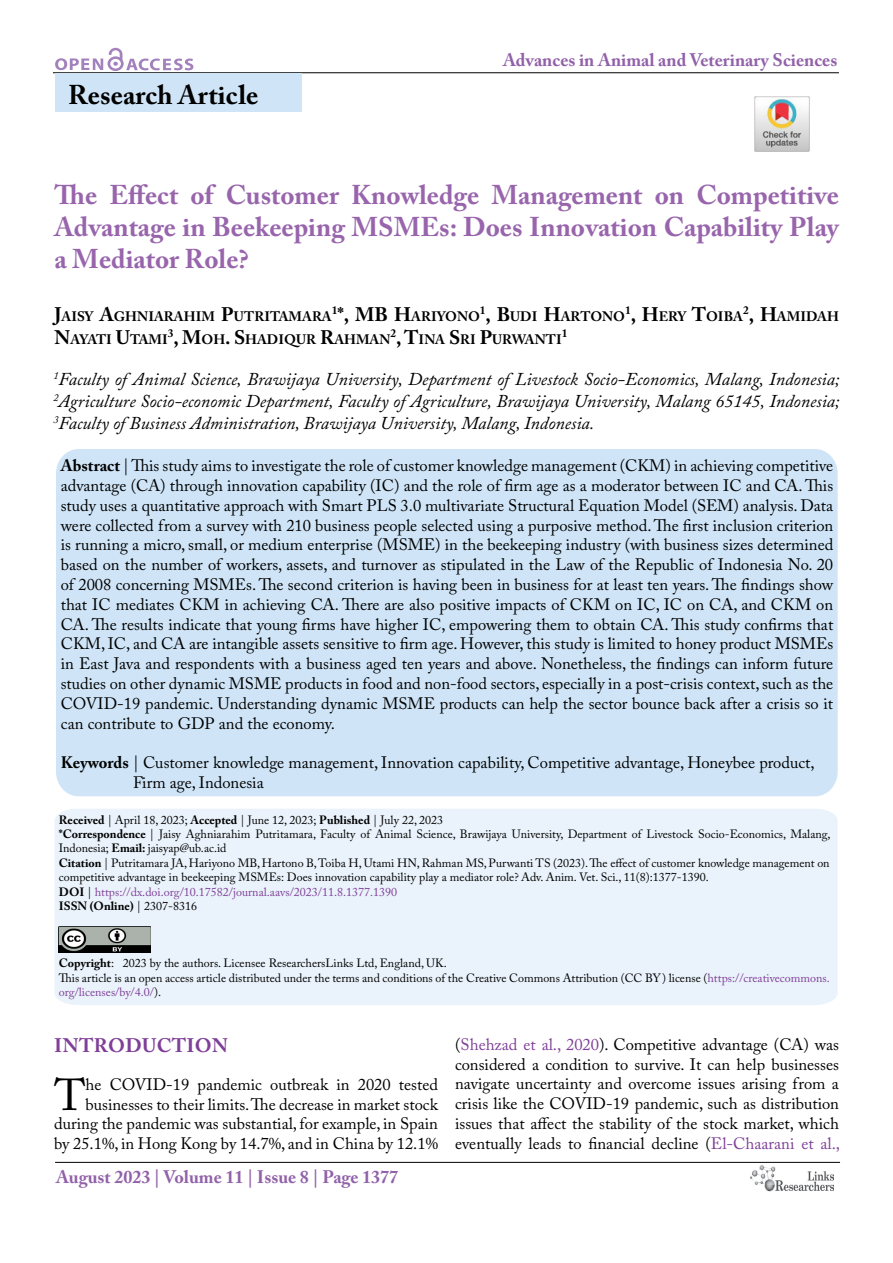
<style>
.page{position:relative;width:893px;height:1263px;background:#fff}
.page>*{position:absolute;margin:0;border:0;box-sizing:border-box;transform-origin:0 0}
.t1{font:44.4px "Adobe Caslon Pro";color:#000}
.t2{font:700 27px/32.4px "Adobe Caslon Pro";color:#7f3f98;text-align:justify}
.t3{font:700 27px "Adobe Caslon Pro";letter-spacing:.005em;color:#000}
.t4{font:700 19.5px "Adobe Caslon Pro";letter-spacing:.015em;color:#7f3f98}
.t5{font:italic 18px/21.6px "Adobe Caslon Pro";color:#000;text-align:justify}
.t6{font:700 18px "Adobe Caslon Pro";color:#9161a9}
.t7{font:16.5px/19.8px "Adobe Caslon Pro";color:#000;text-align:justify}
.t8{font:700 13.65px/23.4px "Adobe Caslon Pro";color:#000}
.t9{font:12px/14.4px "Adobe Caslon Pro";color:#000}
.t10{font:700 11.4px "Adobe Caslon Pro";color:#000}
.s1{font-size:19.5px}
.s2{font-weight:700}
.s3{color:#7f3f98}
</style>
<div class="page">
<hr style="left:53px;top:72px;width:786px;height:1px;background:#000">
<hr style="left:55px;top:1162px;width:785px;height:1px;background:#000">
<svg style="left:55px;top:48px;width:138px;height:23px"></svg>
<img style="left:750px;top:1166px;width:83px;height:26px">
<div style="left:55px;top:74px;width:247px;height:38px;background:#cfe5f7"></div>
<div style="left:56px;top:449px;width:782px;height:347px;background:#cfe5f7;border-radius:24px"></div>
<div style="left:55px;top:809px;width:783px;height:196px;background:#eaf3fb"></div>
<img style="left:59px;top:927px;width:91px;height:25px">
<img style="left:754px;top:96px;width:55px;height:56px">
<h2 class="t3" style="left:68px;top:79px;width:192px">Research Article</h2>
<p class="t6" style="left:503px;top:50px;width:336px">Advances in Animal and Veterinary Sciences</p>
<h2 class="t2" style="left:55px;top:178px;width:786px">The Effect of Customer Knowledge Management on Competitive Advantage in Beekeeping MSMEs: Does Innovation Capability Play a Mediator Role?</h2>
<p class="t8" style="left:55px;top:304px;width:786px"><span class="s1">J</span>AISY <span class="s1">A</span>GHNIARAHIM <span class="s1">P</span>UTRITAMARA<sup>1</sup><span class="s1">*, MB H</span>ARIYONO<sup>1</sup><span class="s1">, B</span>UDI <span class="s1">H</span>ARTONO<sup>1</sup><span class="s1">, H</span>ERY <span class="s1">T</span>OIBA<sup>2</sup><span class="s1">, H</span>AMIDAH<br><span class="s1">N</span>AYATI <span class="s1">U</span>TAMI<sup>3</sup><span class="s1">, M</span>OH<span class="s1">. S</span>HADIQUR <span class="s1">R</span>AHMAN<sup>2</sup><span class="s1">, T</span>INA <span class="s1">S</span>RI <span class="s1">P</span>URWANTI</p>
<p class="t10" style="left:562px;top:327px;width:7px">1</p>
<p class="t5" style="left:53px;top:368px;width:788px"><sup>1</sup>Faculty of Animal Science, Brawijaya University, Department of Livestock Socio-Economics, Malang, Indonesia; <sup>2</sup>Agriculture Socio-economic Department, Faculty of Agriculture, Brawijaya University, Malang 65145, Indonesia; <sup>3</sup>Faculty of Business Administration, Brawijaya University, Malang, Indonesia.</p>
<p class="t7" style="left:61px;top:455px;width:774px"><span class="s2">Abstract</span> | This study aims to investigate the role of customer knowledge management (CKM) in achieving competitive advantage (CA) through innovation capability (IC) and the role of firm age as a moderator between IC and CA. This study uses a quantitative approach with Smart PLS 3.0 multivariate Structural Equation Model (SEM) analysis. Data were collected from a survey with 210 business people selected using a purposive method. The first inclusion criterion is running a micro, small, or medium enterprise (MSME) in the beekeeping industry (with business sizes determined based on the number of workers, assets, and turnover as stipulated in the Law of the Republic of Indonesia No. 20 of 2008 concerning MSMEs. The second criterion is having been in business for at least ten years. The findings show that IC mediates CKM in achieving CA. There are also positive impacts of CKM on IC, IC on CA, and CKM on CA. The results indicate that young firms have higher IC, empowering them to obtain CA. This study confirms that CKM, IC, and CA are intangible assets sensitive to firm age. However, this study is limited to honey product MSMEs in East Java and respondents with a business aged ten years and above. Nonetheless, the findings can inform future studies on other dynamic MSME products in food and non-food sectors, especially in a post-crisis context, such as the COVID-19 pandemic. Understanding dynamic MSME products can help the sector bounce back after a crisis so it can contribute to GDP and the economy.</p>
<p class="t7" style="left:133px;top:752px;width:683px;text-indent:-72px"><span class="s2">Keywords</span> | Customer knowledge management, Innovation capability, Competitive advantage, Honeybee product,<br>Firm age, Indonesia</p>
<p class="t9" style="left:59px;top:812px;width:773px"><span class="s2">Received</span> | April 18, 2023; <span class="s2">Accepted</span> | June 12, 2023; <span class="s2">Published</span> | July 22, 2023<br><span class="s2">*Correspondence</span> | Jaisy Aghniarahim Putritamara, Faculty of Animal Science, Brawijaya University, Department of Livestock Socio-Economics, Malang, Indonesia; <span class="s2">Email:</span> jaisyap@ub.ac.id<br><span class="s2">Citation</span> | Putritamara JA, Hariyono MB, Hartono B, Toiba H, Utami HN, Rahman MS, Purwanti TS (2023). The effect of customer knowledge management on competitive advantage in beekeeping MSMEs: Does innovation capability play a mediator role? Adv. Anim. Vet. Sci., 11(8):1377-1390.<br><span class="s2">DOI</span> | <span class="s3">https://dx.doi.org/10.17582/journal.aavs/2023/11.8.1377.1390<br></span><span class="s2">ISSN (Online)</span> | 2307-8316</p>
<p class="t9" style="left:59px;top:956px;width:772px"><span class="s2">Copyright</span>: 2023 by the authors. Licensee ResearchersLinks Ltd, England, UK.<br>This article is an open access article distributed under the terms and conditions of the Creative Commons Attribution (CC BY) license (<span class="s3">https://creativecommons. org/licenses/by/4.0/</span>).</p>
<p class="t4" style="left:54px;top:1034px;width:175px">INTRODUCTION</p>
<h1 class="t1" style="left:54px;top:1068px;width:33px">T</h1>
<p class="t7" style="left:54px;top:1074px;width:385px;text-align:right">he COVID-19 pandemic outbreak in 2020 tested businesses to their limits. The decrease in market stock during the pandemic was substantial, for example, in Spain by 25.1%, in Hong Kong by 14.7%, and in China by 12.1%</p>
<p class="t6" style="left:56px;top:1166px;width:344px">August 2023 | Volume 11 | Issue 8 | Page 1377</p>
<p class="t7" style="left:455px;top:1034px;width:387px">(<span class="s3">Shehzad et al., 2020</span>). Competitive advantage (CA) was considered a condition to survive. It can help businesses navigate uncertainty and overcome issues arising from a crisis like the COVID-19 pandemic, such as distribution issues that affect the stability of the stock market, which eventually leads to financial decline (<span class="s3">El-Chaarani et al.,</span></p>
</div>
